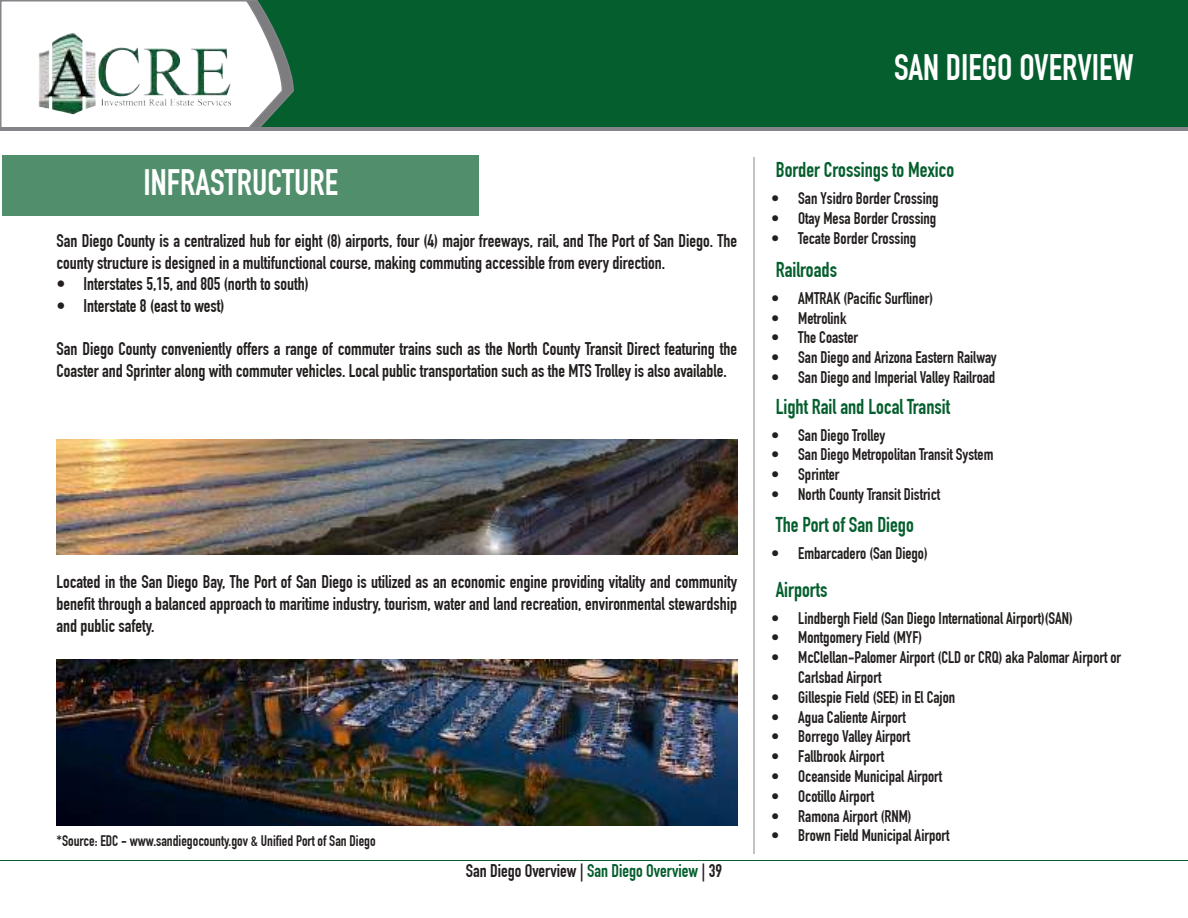
<style>
.page{position:relative;width:1188px;height:918px;background:#fff}
.page>*{position:absolute;margin:0;border:0;box-sizing:border-box;transform-origin:0 0}
.t1{font:700 36px "DIN Condensed";color:#fff}
.t2{font:700 21px "DIN Condensed";color:#055e2d}
.t3{font:700 18px/21.6px "DIN Condensed";color:#241f1f}
.t4{font:700 16.5px/19.8px "DIN Condensed";color:#241f1f}
.t5{font:700 15px "DIN Condensed";color:#241f1f}
.s1{color:#055e2d}
</style>
<div class="page">
<div style="left:1px;top:0;width:1187px;height:129px;background:#055e2d"></div>
<svg style="left:0;top:0;width:294px;height:127px"></svg>
<img style="left:32px;top:1px;width:207px;height:126px">
<hr style="left:0;top:127px;width:1188px;height:4px;background:#858589">
<hr style="left:0;top:860px;width:1188px;height:1px;background:#055e2d">
<div style="left:3px;top:155px;width:476px;height:60px;background:#508e6c"></div>
<hr style="left:753px;top:157px;width:2px;height:697px;background:#c5c1c7">
<img style="left:57px;top:440px;width:680px;height:114px">
<img style="left:57px;top:660px;width:680px;height:166px">
<h1 class="t1" style="left:144px;top:162px;width:196px">INFRASTRUCTURE</h1>
<p class="t3" style="left:57px;top:230px;width:682px">San Diego County is a centralized hub for eight (8) airports, four (4) major freeways, rail, and The Port of San Diego. The county structure is designed in a multifunctional course, making commuting accessible from every direction.</p>
<p class="t3" style="left:57px;top:273px;width:254px">• Interstates 5,15, and 805 (north to south)</p>
<p class="t3" style="left:57px;top:295px;width:169px">• Interstate 8 (east to west)</p>
<p class="t3" style="left:57px;top:338px;width:682px">San Diego County conveniently offers a range of commuter trains such as the North County Transit Direct featuring the<br>Coaster and Sprinter along with commuter vehicles. Local public transportation such as the MTS Trolley is also available.</p>
<p class="t3" style="left:57px;top:571px;width:682px;text-align:justify">Located in the San Diego Bay, The Port of San Diego is utilized as an economic engine providing vitality and community benefit through a balanced approach to maritime industry, tourism, water and land recreation, environmental stewardship and public safety.</p>
<p class="t5" style="left:57px;top:832px;width:321px">*Source: EDC - www.sandiegocounty.gov &amp; Unified Port of San Diego</p>
<p class="t3" style="left:466px;top:860px;width:258px">San Diego Overview | <span class="s1">San Diego Overview</span> | 39</p>
<h1 class="t1" style="left:894px;top:46px;width:241px">SAN DIEGO OVERVIEW</h1>
<p class="t2" style="left:776px;top:158px;width:180px">Border Crossings to Mexico</p>
<p class="t4" style="left:771px;top:189px;width:169px">• San Ysidro Border Crossing</p>
<p class="t4" style="left:771px;top:209px;width:167px">• Otay Mesa Border Crossing</p>
<p class="t4" style="left:771px;top:229px;width:147px">• Tecate Border Crossing</p>
<p class="t2" style="left:776px;top:257px;width:63px">Railroads</p>
<p class="t4" style="left:771px;top:288px;width:163px">• AMTRAK (Pacific Surfliner)</p>
<p class="t4" style="left:771px;top:308px;width:77px">• Metrolink</p>
<p class="t4" style="left:771px;top:328px;width:88px">• The Coaster</p>
<p class="t4" style="left:771px;top:348px;width:227px">• San Diego and Arizona Eastern Railway</p>
<p class="t4" style="left:771px;top:367px;width:226px">• San Diego and Imperial Valley Railroad</p>
<p class="t2" style="left:776px;top:394px;width:176px">Light Rail and Local Transit</p>
<p class="t4" style="left:771px;top:425px;width:115px">• San Diego Trolley</p>
<p class="t4" style="left:771px;top:445px;width:224px">• San Diego Metropolitan Transit System</p>
<p class="t4" style="left:771px;top:465px;width:70px">• Sprinter</p>
<p class="t4" style="left:771px;top:484px;width:170px">• North County Transit District</p>
<p class="t2" style="left:776px;top:513px;width:140px">The Port of San Diego</p>
<p class="t4" style="left:771px;top:544px;width:158px">• Embarcadero (San Diego)</p>
<p class="t2" style="left:776px;top:577px;width:53px">Airports</p>
<p class="t4" style="left:771px;top:608px;width:303px">• Lindbergh Field (San Diego International Airport)(SAN)</p>
<p class="t4" style="left:771px;top:628px;width:152px">• Montgomery Field (MYF)</p>
<p class="t4" style="left:798px;top:648px;width:324px;text-indent:-27px">• McClellan-Palomer Airport (CLD or CRQ) aka Palomar Airport or<br>Carlsbad Airport</p>
<p class="t4" style="left:771px;top:687px;width:185px">• Gillespie Field (SEE) in El Cajon</p>
<p class="t4" style="left:771px;top:707px;width:136px">• Agua Caliente Airport</p>
<p class="t4" style="left:771px;top:727px;width:140px">• Borrego Valley Airport</p>
<p class="t4" style="left:771px;top:747px;width:114px">• Fallbrook Airport</p>
<p class="t4" style="left:771px;top:766px;width:172px">• Oceanside Municipal Airport</p>
<p class="t4" style="left:771px;top:786px;width:104px">• Ocotillo Airport</p>
<p class="t4" style="left:771px;top:806px;width:142px">• Ramona Airport (RNM)</p>
<p class="t4" style="left:771px;top:826px;width:180px">• Brown Field Municipal Airport</p>
</div>
